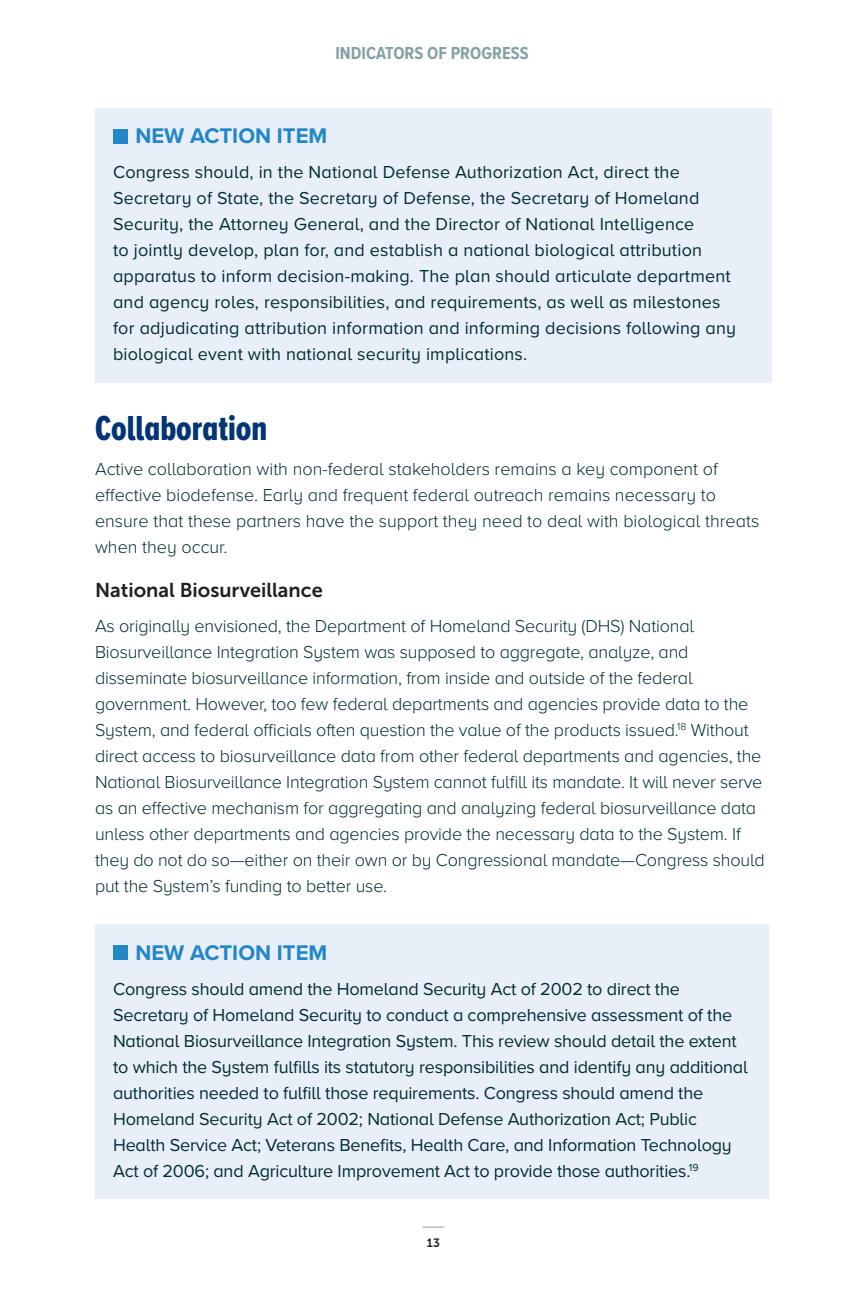
<style>
.page{position:relative;width:864px;height:1296px;background:#fff}
.page>*{position:absolute;margin:0;border:0;box-sizing:border-box;transform-origin:0 0}
.t1{font:36px "Proxima Nova A Ex Cn Extrabld";color:#023476}
.Body{font:700 22px "Proxima Nova A";color:#2287c8}
.t2{font:20px "Museo Sans 700";color:#231f20}
.Body-2{font:300 18px/26px "Proxima Nova A";letter-spacing:-.01em;color:#022e33}
.NEW_Action_Item{font:18px/26px "Proxima Nova A";letter-spacing:-.01em;color:#022e33}
.NEW_Action_Item-2{font:18px/26px "Proxima Nova A";letter-spacing:.01em;color:#022e33}
.SECTION_PAGE_TITLE{font:700 18px "Proxima Nova A Cond";color:#84a1a5}
.t3{font:12px "Museo Sans 700";color:#231f20}
</style>
<div class="page">
<svg style="left:422px;top:1227px;width:22px;height:1px"></svg>
<div style="left:95px;top:108px;width:677px;height:275px;background:#e8eff8"></div>
<div style="left:113px;top:129px;width:15px;height:14px;background:#2287c8"></div>
<div style="left:95px;top:924px;width:674px;height:275px;background:#e8eff8"></div>
<div style="left:113px;top:945px;width:15px;height:15px;background:#2287c8"></div>
<p class="SECTION_PAGE_TITLE" style="left:335px;top:40px;width:195px">INDICATORS OF PROGRESS</p>
<p class="Body" style="left:135px;top:120px;width:193px">NEW ACTION ITEM</p>
<p class="NEW_Action_Item-2" style="left:113px;top:159px;width:624px">Congress should, in the National Defense Authorization Act, direct the Secretary of State, the Secretary of Defense, the Secretary of Homeland Security, the Attorney General, and the Director of National Intelligence<br>to jointly develop, plan for, and establish a national biological attribution apparatus to inform decision-making. The plan should articulate department and agency roles, responsibilities, and requirements, as well as milestones for adjudicating attribution information and informing decisions following any biological event with national security implications.</p>
<h2 class="t1" style="left:95px;top:402px;width:174px">Collaboration</h2>
<p class="Body-2" style="left:95px;top:455px;width:666px">Active collaboration with non-federal stakeholders remains a key component of effective biodefense. Early and frequent federal outreach remains necessary to ensure that these partners have the support they need to deal with biological threats when they occur.</p>
<h3 class="t2" style="left:95px;top:579px;width:229px">National Biosurveillance</h3>
<p class="Body-2" style="left:95px;top:612px;width:671px">As originally envisioned, the Department of Homeland Security (DHS) National Biosurveillance Integration System was supposed to aggregate, analyze, and disseminate biosurveillance information, from inside and outside of the federal government. However, too few federal departments and agencies provide data to the System, and federal officials often question the value of the products issued.<sup>18</sup> Without direct access to biosurveillance data from other federal departments and agencies, the National Biosurveillance Integration System cannot fulfill its mandate. It will never serve as an effective mechanism for aggregating and analyzing federal biosurveillance data unless other departments and agencies provide the necessary data to the System. If they do not do so—either on their own or by Congressional mandate—Congress should put the System’s funding to better use.</p>
<p class="Body" style="left:135px;top:936px;width:193px">NEW ACTION ITEM</p>
<p class="NEW_Action_Item" style="left:113px;top:975px;width:636px">Congress should amend the Homeland Security Act of 2002 to direct the Secretary of Homeland Security to conduct a comprehensive assessment of the National Biosurveillance Integration System. This review should detail the extent to which the System fulfills its statutory responsibilities and identify any additional authorities needed to fulfill those requirements. Congress should amend the Homeland Security Act of 2002; National Defense Authorization Act; Public Health Service Act; Veterans Benefits, Health Care, and Information Technology Act of 2006; and Agriculture Improvement Act to provide those authorities.<sup>19</sup></p>
<p class="t3" style="left:427px;top:1236px;width:15px">13</p>
</div>
